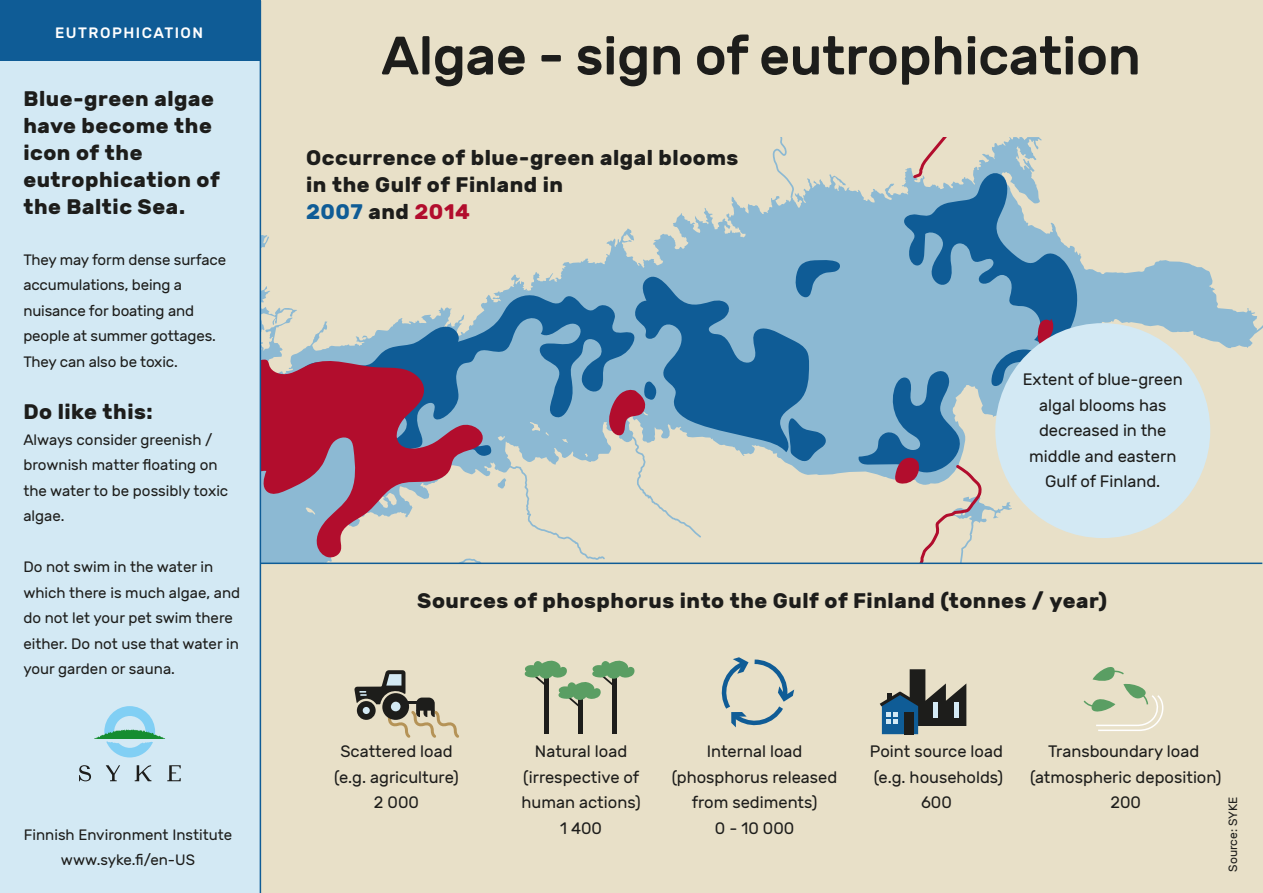
<style>
.page{position:relative;width:1263px;height:893px;background:#fff}
.page>*{position:absolute;margin:0;border:0;box-sizing:border-box;transform-origin:0 0}
.t1{font:500 54px "Rubik";letter-spacing:-.01em;color:#1d1d1b}
.t2{font:700 21px/27px "Rubik";letter-spacing:.025em;color:#1d1d1b}
.t3{font:16.5px/25.5px "Rubik";color:#1d1d1b;text-align:center}
.t4{font:15px/25.5px "Rubik";color:#1d1d1b}
.t5{font:500 15px "Rubik";letter-spacing:.1em;color:#fff}
.t6{font:12px "Rubik";color:#1d1d1b}
.s1{color:#0f5c96}
.s2{color:#b20d2d}
</style>
<div class="page">
<div style="left:260px;top:1px;width:1002px;height:892px;background:#e8e0c8"></div>
<svg style="left:261px;top:137px;width:996px;height:426px"></svg>
<svg style="left:746px;top:137px;width:49px;height:62px"></svg>
<svg style="left:1171px;top:137px;width:91px;height:225px"></svg>
<svg style="left:842px;top:387px;width:16px;height:176px"></svg>
<svg style="left:294px;top:293px;width:64px;height:29px"></svg>
<svg style="left:261px;top:322px;width:225px;height:365px"></svg>
<svg style="left:358px;top:258px;width:484px;height:305px"></svg>
<svg style="left:858px;top:137px;width:271px;height:426px"></svg>
<div style="left:0;top:1px;width:260px;height:892px;background:#d3e9f4"></div>
<div style="left:0;top:1px;width:260px;height:60px;background:#0f5c96"></div>
<svg style="left:79px;top:765px;width:12px;height:16px"></svg>
<svg style="left:106px;top:765px;width:14px;height:16px"></svg>
<svg style="left:135px;top:765px;width:16px;height:16px"></svg>
<svg style="left:167px;top:765px;width:14px;height:16px"></svg>
<svg style="left:94px;top:706px;width:71px;height:51px"></svg>
<hr style="left:260px;top:1px;width:1px;height:892px;background:#0f5c96">
<div style="left:995px;top:323px;width:215px;height:215px;background:#d3e9f4;border-radius:50%"></div>
<svg style="left:354px;top:670px;width:108px;height:68px"></svg>
<svg style="left:880px;top:669px;width:86px;height:65px"></svg>
<hr style="left:612px;top:675px;width:4px;height:58px;background:#1d1d1b">
<hr style="left:544px;top:675px;width:4px;height:58px;background:#1d1d1b">
<hr style="left:578px;top:696px;width:4px;height:37px;background:#1d1d1b">
<svg style="left:524px;top:660px;width:111px;height:47px"></svg>
<svg style="left:1083px;top:667px;width:81px;height:64px"></svg>
<svg style="left:721px;top:657px;width:73px;height:70px"></svg>
<hr style="left:260px;top:563px;width:1002px;height:1px;background:#0f5c96">
<p class="t5" style="left:55px;top:25px;width:150px">EUTROPHICATION</p>
<p class="t2" style="left:23px;top:85px;width:198px">Blue-green algae have become the icon of the eutrophication of the Baltic Sea.</p>
<p class="t4" style="left:23px;top:247px;width:204px">They may form dense surface accumulations, being a nuisance for boating and people at summer gottages.<br>They can also be toxic.</p>
<p class="t2" style="left:23px;top:399px;width:131px">Do like this:</p>
<p class="t4" style="left:23px;top:427px;width:206px">Always consider greenish / brownish matter floating on the water to be possibly toxic algae.</p>
<p class="t4" style="left:23px;top:555px;width:218px">Do not swim in the water in which there is much algae, and do not let your pet swim there either. Do not use that water in your garden or sauna.</p>
<p class="t4" style="left:24px;top:822px;width:210px;text-align:center">Finnish Environment Institute www.syke.fi/en-US</p>
<p class="t1" style="left:381px;top:25px;width:761px">Algae - sign of eutrophication</p>
<p class="t2" style="left:306px;top:145px;width:434px">Occurrence of blue-green algal blooms in the Gulf of Finland in<br><span class="s1">2007</span> and <span class="s2">2014</span></p>
<p class="t3" style="left:1023px;top:367px;width:161px">Extent of blue-green algal blooms has decreased in the middle and eastern<br>Gulf of Finland.</p>
<p class="t2" style="left:417px;top:588px;width:691px">Sources of phosphorus into the Gulf of Finland (tonnes / year)</p>
<p class="t3" style="left:334px;top:739px;width:126px">Scattered load (e.g. agriculture)<br>2 000</p>
<p class="t3" style="left:672px;top:739px;width:167px">Internal load (phosphorus released from sediments)<br>0 - 10 000</p>
<p class="t3" style="left:1030px;top:739px;width:193px">Transboundary load (atmospheric deposition)<br>200</p>
<p class="t3" style="left:521px;top:739px;width:121px">Natural load (irrespective of human actions)<br>1 400</p>
<p class="t3" style="left:870px;top:739px;width:135px">Point source load (e.g. households)<br>600</p>
<p class="t6" style="left:1226px;top:872px;width:76px;rotate:-90deg">Source: SYKE</p>
</div>
